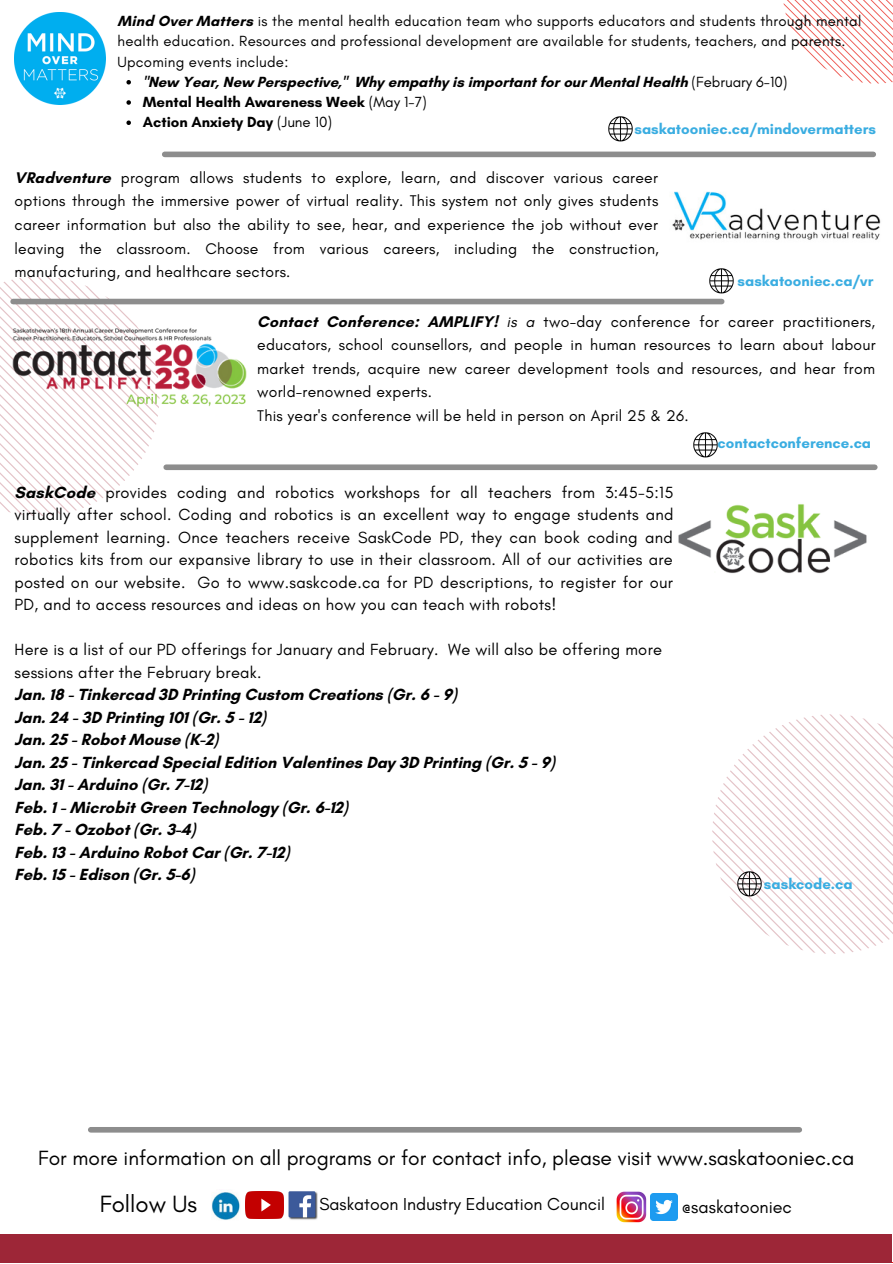
<style>
.page{position:relative;width:893px;height:1264px;background:#fff}
.page>*{position:absolute;margin:0;border:0;box-sizing:border-box;transform-origin:0 0}
.t1{font:24px "Glacial Indifference";color:#000}
.t2{font:21px "Glacial Indifference";color:#000}
.t3{font:18px "Glacial Indifference";color:#000}
.t4{font:17.7px "Glacial Indifference";color:#000}
.t5{font:16.5px/22.5px "Glacial Indifference";letter-spacing:.015em;color:#000;text-align:justify}
.t6{font:700 16.5px/22.5px "Glacial Indifference";color:#000}
.t7{font:15.75px/23.5px "Glacial Indifference";letter-spacing:.015em;color:#000}
.t8{font:15px/20.2px "Glacial Indifference";letter-spacing:.015em;color:#000}
.t9{font:700 15px/20.2px "Glacial Indifference";color:#000}
.t10{font:700 15px "Glacial Indifference";color:#3aade1}
.s1{font-weight:700}
.s2{font-weight:400}
.s3{font-style:italic}
</style>
<div class="page">
<svg style="left:783px;top:0;width:109px;height:83px"></svg>
<hr style="left:0;top:1261px;width:892px;height:1px;background:#ff1616">
<svg style="left:0;top:276px;width:159px;height:240px"></svg>
<div style="left:165px;top:152px;width:708px;height:5px;background:#8d8d8d"></div>
<div style="left:13px;top:299px;width:708px;height:5px;background:#8d8d8d"></div>
<svg style="left:712px;top:714px;width:180px;height:239px"></svg>
<div style="left:0;top:1233px;width:891px;height:29px;background:#9d2637"></div>
<div style="left:166px;top:464px;width:708px;height:6px;background:#8d8d8d"></div>
<img style="left:212px;top:1190px;width:28px;height:30px">
<img style="left:288px;top:1191px;width:29px;height:29px">
<img style="left:245px;top:1191px;width:39px;height:27px">
<img style="left:616px;top:1191px;width:31px;height:32px">
<img style="left:651px;top:1193px;width:26px;height:27px">
<img style="left:693px;top:432px;width:25px;height:26px">
<div style="left:91px;top:1126px;width:708px;height:6px;background:#8d8d8d"></div>
<img style="left:672px;top:191px;width:209px;height:49px">
<svg style="left:126px;top:80px;width:5px;height:4px"></svg>
<svg style="left:126px;top:100px;width:5px;height:5px"></svg>
<svg style="left:126px;top:120px;width:5px;height:5px"></svg>
<img style="left:15px;top:13px;width:91px;height:91px">
<img style="left:608px;top:116px;width:25px;height:26px">
<img style="left:709px;top:268px;width:25px;height:26px">
<img style="left:10px;top:322px;width:236px;height:89px">
<img style="left:678px;top:504px;width:189px;height:70px">
<img style="left:736px;top:870px;width:26px;height:28px">
<p class="t8" style="left:117px;top:11px;width:745px"><span class="s1">Mind Over Matters</span> is the mental health education team who supports educators and students through mental health education. Resources and professional development are available for students, teachers, and parents.<br>Upcoming events include:</p>
<p class="t9" style="left:143px;top:71px;width:646px">"New Year, New Perspective," Why empathy is important for our Mental Health <span class="s2">(February 6-10)<br></span>Mental Health Awareness Week <span class="s2">(May 1-7)<br></span>Action Anxiety Day <span class="s2">(June 10)</span></p>
<p class="t10" style="left:634px;top:119px;width:243px">saskatooniec.ca/mindovermatters</p>
<p class="t7" style="left:15px;top:165px;width:645px;text-align:justify"><span class="s1">VRadventure</span> program allows students to explore, learn, and discover various career options through the immersive power of virtual reality. This system not only gives students career information but also the ability to see, hear, and experience the job without ever leaving the classroom. Choose from various careers, including the construction, manufacturing, and healthcare sectors.</p>
<p class="t10" style="left:737px;top:272px;width:137px">saskatooniec.ca/vr</p>
<p class="t7" style="left:257px;top:309px;width:620px"><span class="s1">Contact Conference: AMPLIFY!</span> <span class="s3">is a</span> two-day conference for career practitioners, educators, school counsellors, and people in human resources to learn about labour market trends, acquire new career development tools and resources, and hear from world-renowned experts.<br>This year's conference will be held in person on April 25 &amp; 26.</p>
<p class="t5" style="left:15px;top:480px;width:660px"><span class="s1">SaskCode</span> provides coding and robotics workshops for all teachers from 3:45-5:15 virtually after school. Coding and robotics is an excellent way to engage students and supplement learning. Once teachers receive SaskCode PD, they can book coding and robotics kits from our expansive library to use in their classroom. All of our activities are posted on our website. Go to www.saskcode.ca for PD descriptions, to register for our PD, and to access resources and ideas on how you can teach with robots!</p>
<p class="t5" style="left:15px;top:638px;width:649px">Here is a list of our PD offerings for January and February. We will also be offering more sessions after the February break.</p>
<p class="t6" style="left:15px;top:683px;width:542px">Jan. 18 - Tinkercad 3D Printing Custom Creations (Gr. 6 - 9)<br>Jan. 24 - 3D Printing 101 (Gr. 5 - 12)<br>Jan. 25 - Robot Mouse (K-2)<br>Jan. 25 - Tinkercad Special Edition Valentines Day 3D Printing (Gr. 5 - 9)<br>Jan. 31 - Arduino (Gr. 7-12)<br>Feb. 1 - Microbit Green Technology (Gr. 6-12)<br>Feb. 7 - Ozobot (Gr. 3-4)<br>Feb. 13 - Arduino Robot Car (Gr. 7-12)<br>Feb. 15 - Edison (Gr. 5-6)</p>
<p class="t10" style="left:717px;top:434px;width:155px">contactconference.ca</p>
<p class="t10" style="left:764px;top:874px;width:90px">saskcode.ca</p>
<h2 class="t2" style="left:38px;top:1145px;width:817px">For more information on all programs or for contact info, please visit www.saskatooniec.ca</h2>
<h1 class="t1" style="left:100px;top:1189px;width:99px">Follow Us</h1>
<p class="t4" style="left:319px;top:1193px;width:287px">Saskatoon Industry Education Council</p>
<p class="t3" style="left:681px;top:1195px;width:112px">@saskatooniec</p>
</div>
